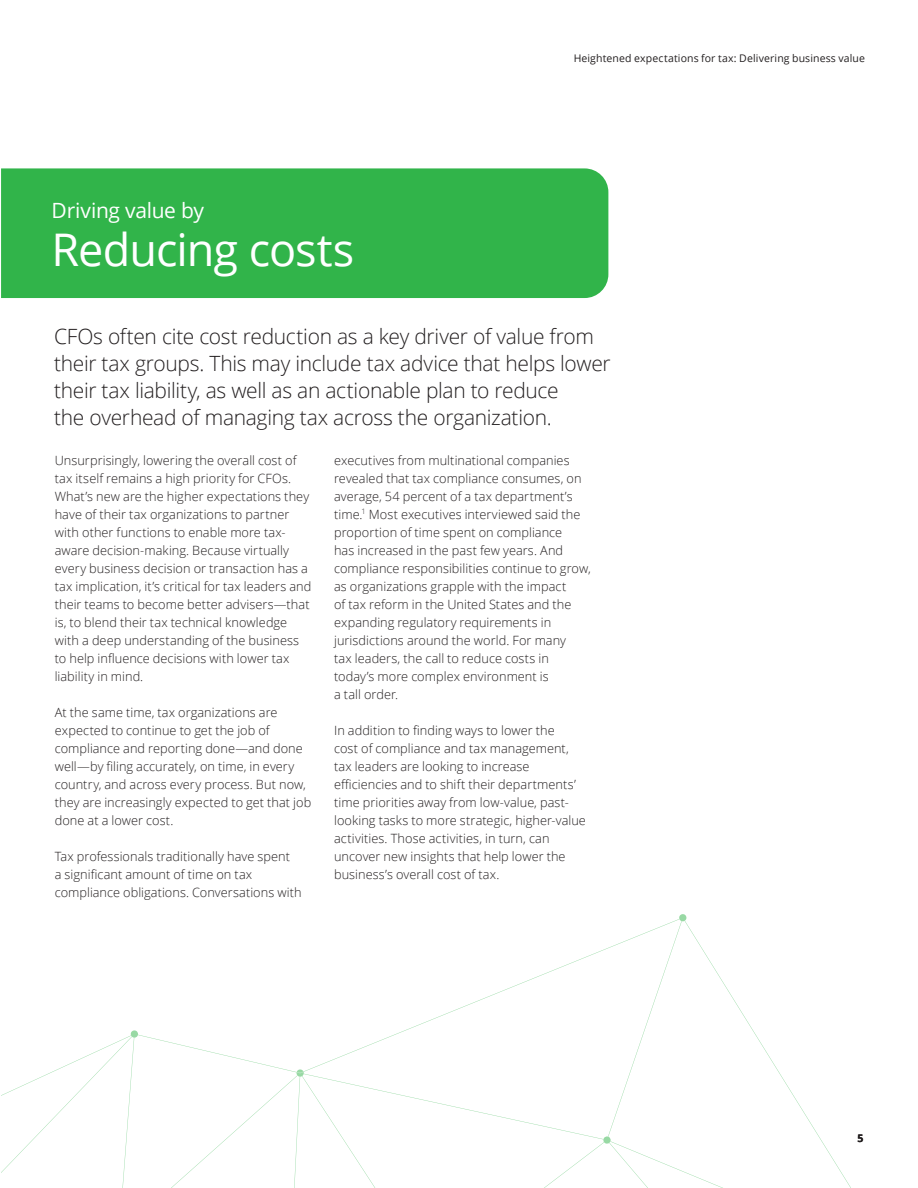
<style>
.page{position:relative;width:918px;height:1188px;background:#fff}
.page>*{position:absolute;margin:0;border:0;box-sizing:border-box;transform-origin:0 0}
.Introduction__14_18p{font:45px "Open Sans";letter-spacing:-.02em;color:#fff}
.Introduction__14_18p-2{font:300 21px/27px "Open Sans";letter-spacing:-.015em;color:#231f20}
.Introduction__14_18p-3{font:21px "Open Sans";letter-spacing:-.015em;color:#fff}
.Introduction__14_18p-4{font:300 12.75px/18px "Open Sans";letter-spacing:.005em;color:#231f20}
.Brochure_title___Lef{font:10.5px "Open Sans";letter-spacing:.01em;color:#231f20}
.Brochure_title___Rig{font:700 10.5px "Open Sans";color:#231f20}
</style>
<div class="page">
<svg style="left:1px;top:914px;width:850px;height:274px"></svg>
<div style="left:1px;top:168px;width:607px;height:130px;background:#31b44a"></div>
<p class="Introduction__14_18p-3" style="left:52px;top:195px;width:154px">Driving value by</p>
<p class="Introduction__14_18p" style="left:52px;top:218px;width:304px">Reducing costs</p>
<p class="Brochure_title___Lef" style="left:574px;top:51px;width:293px">Heightened expectations for tax: Delivering business value</p>
<p class="Introduction__14_18p-2" style="left:54px;top:322px;width:558px">CFOs often cite cost reduction as a key driver of value from their tax groups. This may include tax advice that helps lower their tax liability, as well as an actionable plan to reduce<br>the overhead of managing tax across the organization.</p>
<p class="Introduction__14_18p-4" style="left:55px;top:451px;width:258px">Unsurprisingly, lowering the overall cost of tax itself remains a high priority for CFOs.<br>What’s new are the higher expectations they have of their tax organizations to partner with other functions to enable more tax&shy;aware decision-making. Because virtually every business decision or transaction has a tax implication, it’s critical for tax leaders and their teams to become better advisers—that is, to blend their tax technical knowledge with a deep understanding of the business to help influence decisions with lower tax liability in mind.</p>
<p class="Introduction__14_18p-4" style="left:55px;top:703px;width:258px">At the same time, tax organizations are expected to continue to get the job of compliance and reporting done—and done well—by filing accurately, on time, in every country, and across every process. But now, they are increasingly expected to get that job done at a lower cost.</p>
<p class="Introduction__14_18p-4" style="left:55px;top:847px;width:248px">Tax professionals traditionally have spent<br>a significant amount of time on tax compliance obligations. Conversations with</p>
<p class="Introduction__14_18p-4" style="left:334px;top:451px;width:258px">executives from multinational companies revealed that tax compliance consumes, on average, 54 percent of a tax department’s time.<sup>1</sup> Most executives interviewed said the proportion of time spent on compliance<br>has increased in the past few years. And compliance responsibilities continue to grow, as organizations grapple with the impact<br>of tax reform in the United States and the expanding regulatory requirements in jurisdictions around the world. For many<br>tax leaders, the call to reduce costs in today’s more complex environment is<br>a tall order.</p>
<p class="Introduction__14_18p-4" style="left:334px;top:721px;width:253px">In addition to finding ways to lower the<br>cost of compliance and tax management, tax leaders are looking to increase efficiencies and to shift their departments’ time priorities away from low-value, past&shy;looking tasks to more strategic, higher-value activities. Those activities, in turn, can uncover new insights that help lower the business’s overall cost of tax.</p>
<p class="Brochure_title___Rig" style="left:858px;top:1131px;width:7px">5</p>
</div>
